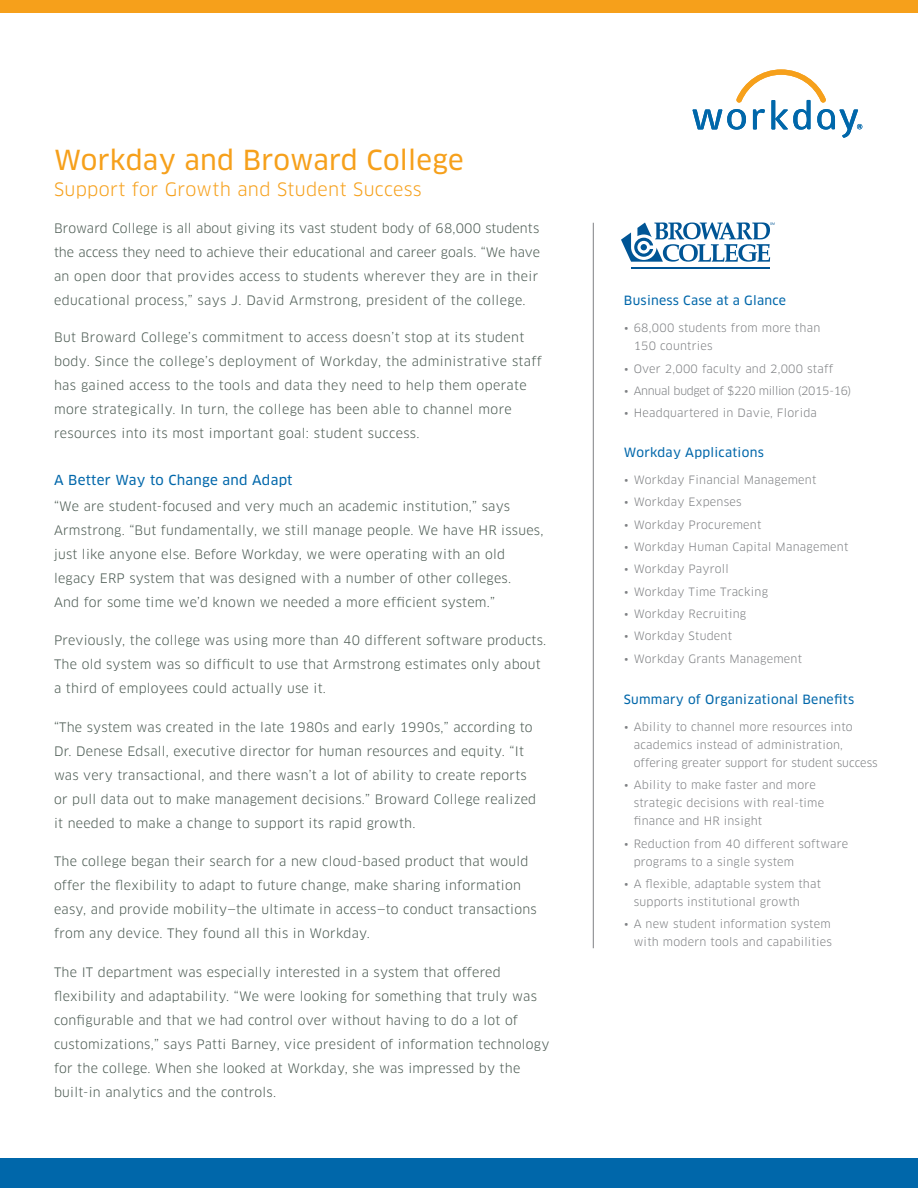
<style>
.page{position:relative;width:918px;height:1188px;background:#fff}
.page>*{position:absolute;margin:0;border:0;box-sizing:border-box;transform-origin:0 0}
.t1{font:27px "Clan OT News";letter-spacing:.01em;color:#f6a01b}
.t2{font:18px "Clan OT";letter-spacing:.02em;color:#f6a01b}
.t3{font:13.5px "Clan OT News";letter-spacing:.02em;color:#0067aa}
.t4{font:12.75px/24px "Clan OT";letter-spacing:.02em;color:#4b5a52}
.t5{font:12.45px "Clan OT News";letter-spacing:.02em;color:#0067aa}
.t6{font:11.25px/18px "Clan OT";letter-spacing:.02em;color:#7e8083}
.t7{font:11.25px/18px "Clan";letter-spacing:.02em;color:#7e8083}
.t8{font:11.25px "Clan OT";letter-spacing:-.025em;color:#7e8083}
.s1{font-family:"Clan OT"}
</style>
<div class="page">
<hr style="left:593px;top:223px;width:1px;height:725px;background:#7e8083">
<svg style="left:692px;top:69px;width:170px;height:69px"></svg>
<div style="left:0;top:1158px;width:918px;height:30px;background:#0067aa"></div>
<div style="left:0;top:0;width:918px;height:13px;background:#f6a01b"></div>
<svg style="left:621px;top:222px;width:154px;height:40px"></svg>
<hr style="left:631px;top:267px;width:139px;height:2px;background:#005595">
<h1 class="t1" style="left:54px;top:144px;width:411px">Workday and Broward College</h1>
<h2 class="t2" style="left:54px;top:178px;width:369px">Support for Growth and Student Success</h2>
<p class="t4" style="left:54px;top:216px;width:488px">Broward College is all about giving its vast student body of 68,000 students the access they need to achieve their educational and career goals. “We have an open door that provides access to students wherever they are in their educational process,” says J. David Armstrong, president of the college.</p>
<p class="t4" style="left:54px;top:326px;width:489px">But Broward College’s commitment to access doesn’t stop at its student body. Since the college’s deployment of Workday, the administrative staff has gained access to the tools and data they need to help them operate more strategically. In turn, the college has been able to channel more resources into its most important goal: student success.</p>
<p class="t3" style="left:54px;top:472px;width:240px">A Better Way to Change and Adapt</p>
<p class="t4" style="left:54px;top:494px;width:491px">“We are student-focused and very much an academic institution,” says Armstrong. “But fundamentally, we still manage people. We have HR issues, just like anyone else. Before Workday, we were operating with an old legacy ERP system that was designed with a number of other colleges.<br>And for some time we’d known we needed a more efficient system.”</p>
<p class="t4" style="left:54px;top:629px;width:494px">Previously, the college was using more than 40 different software products.<br>The old system was so difficult to use that Armstrong estimates only about a third of employees could actually use it.</p>
<p class="t4" style="left:54px;top:715px;width:484px">“The system was created in the late 1980s and early 1990s,” according to Dr. Denese Edsall, executive director for human resources and equity. “It was very transactional, and there wasn’t a lot of ability to create reports or pull data out to make management decisions.” Broward College realized it needed to make a change to support its rapid growth.</p>
<p class="t4" style="left:54px;top:850px;width:484px">The college began their search for a new cloud-based product that would offer the flexibility to adapt to future change, make sharing information easy, and provide mobility—the ultimate in access—to conduct transactions from any device. They found all this in Workday.</p>
<p class="t4" style="left:54px;top:960px;width:497px">The IT department was especially interested in a system that offered flexibility and adaptability. “We were looking for something that truly was configurable and that we had control over without having to do a lot of customizations,” says Patti Barney, vice president of information technology for the college. When she looked at Workday, she was impressed by the built-in analytics and the controls.</p>
<p class="t5" style="left:624px;top:293px;width:164px">Business Case at a Glance</p>
<p class="t6" style="left:634px;top:319px;width:188px;text-indent:-10px">• 68,000 students from more than<br>150 countries</p>
<p class="t6" style="left:624px;top:359px;width:211px">• Over 2,000 faculty and 2,000 staff</p>
<p class="t8" style="left:624px;top:384px;width:229px">• Annual budget of $220 million (2015-16)</p>
<p class="t6" style="left:624px;top:404px;width:195px">• Headquartered in Davie, Florida</p>
<p class="t5" style="left:624px;top:445px;width:141px">Workday Applications</p>
<p class="t6" style="left:624px;top:471px;width:194px">• Workday Financial Management</p>
<p class="t6" style="left:624px;top:493px;width:119px">• Workday Expenses</p>
<p class="t6" style="left:624px;top:516px;width:139px">• Workday Procurement</p>
<p class="t6" style="left:624px;top:538px;width:226px">• Workday Human Capital Management</p>
<p class="t6" style="left:624px;top:560px;width:106px">• Workday Payroll</p>
<p class="t6" style="left:624px;top:582px;width:146px">• Workday Time Tracking</p>
<p class="t6" style="left:624px;top:605px;width:124px">• Workday Recruiting</p>
<p class="t6" style="left:624px;top:627px;width:110px">• Workday Student</p>
<p class="t6" style="left:624px;top:649px;width:180px">• Workday Grants Management</p>
<p class="t5" style="left:624px;top:692px;width:232px">Summary of Organizational Benefits</p>
<p class="t6" style="left:634px;top:718px;width:246px;text-indent:-10px">• Ability to channel more resources into academics instead of administration, offering greater support for student success</p>
<p class="t7" style="left:634px;top:776px;width:192px;text-indent:-10px"><span class="s1">•</span> Ability to make faster and more strategic decisions with real-time finance and HR insight</p>
<p class="t7" style="left:634px;top:835px;width:216px;text-indent:-10px"><span class="s1">•</span> Reduction from 40 different software programs to a single system</p>
<p class="t7" style="left:634px;top:875px;width:189px;text-indent:-10px"><span class="s1">•</span> A flexible, adaptable system that supports institutional growth</p>
<p class="t7" style="left:624px;top:915px;width:210px;text-align:right"><span class="s1">•</span> A new student information system with modern tools and capabilities</p>
</div>
